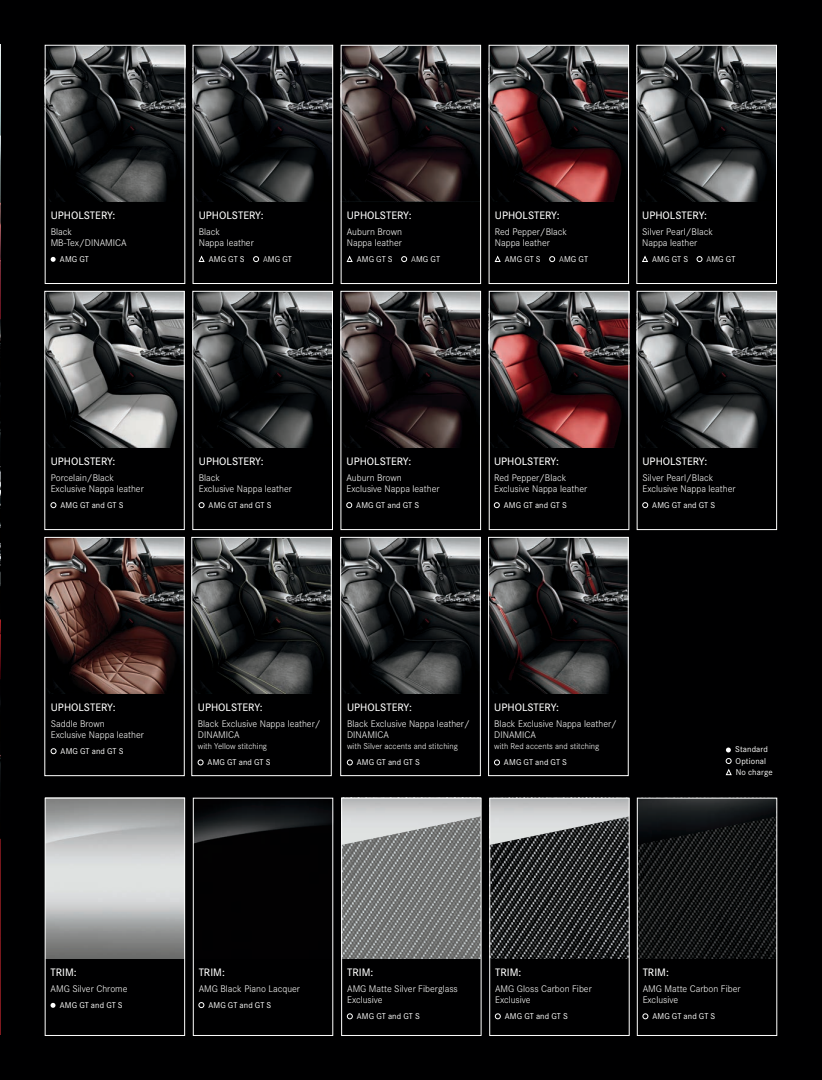
<style>
.page{position:relative;width:822px;height:1080px;background:#fff}
.page>*{position:absolute;margin:0;border:0;box-sizing:border-box;transform-origin:0 0}
.t1{font:500 11.25px "Corporate S Pro";color:#fff}
.t2{font:300 10px/11.2px "Corporate S Pro";color:#fff}
.t3{font:8.75px/11.2px "Corporate S";letter-spacing:.015em;color:#fff}
.t4{font:300 8.75px "Corporate S Pro";color:#fff}
.s1{font-family:"Corporate S Pro";font-weight:300}
</style>
<div class="page">
<div style="left:0;top:0;width:821px;height:1080px;background:#000001"></div>
<img style="left:0;top:44px;width:1px;height:990px">
<img style="left:490px;top:539px;width:136px;height:154px">
<img style="left:342px;top:539px;width:136px;height:154px">
<img style="left:47px;top:47px;width:136px;height:154px">
<img style="left:342px;top:293px;width:136px;height:154px">
<img style="left:193px;top:539px;width:136px;height:154px">
<img style="left:47px;top:539px;width:135px;height:154px">
<img style="left:195px;top:800px;width:136px;height:158px">
<img style="left:638px;top:47px;width:136px;height:154px">
<img style="left:491px;top:293px;width:136px;height:154px">
<img style="left:343px;top:845px;width:136px;height:113px">
<img style="left:490px;top:47px;width:136px;height:154px">
<img style="left:638px;top:845px;width:136px;height:113px">
<img style="left:194px;top:293px;width:136px;height:154px">
<img style="left:47px;top:291px;width:138px;height:156px">
<img style="left:343px;top:47px;width:135px;height:158px">
<img style="left:638px;top:293px;width:136px;height:154px">
<img style="left:47px;top:800px;width:136px;height:158px">
<img style="left:195px;top:47px;width:136px;height:154px">
<img style="left:491px;top:845px;width:136px;height:113px">
<img style="left:343px;top:800px;width:136px;height:45px">
<img style="left:491px;top:800px;width:136px;height:45px">
<img style="left:638px;top:800px;width:136px;height:45px">
<svg style="left:494px;top:760px;width:5px;height:5px"></svg>
<svg style="left:347px;top:760px;width:5px;height:5px"></svg>
<svg style="left:198px;top:760px;width:5px;height:5px"></svg>
<svg style="left:494px;top:502px;width:5px;height:6px"></svg>
<svg style="left:51px;top:748px;width:5px;height:6px"></svg>
<svg style="left:346px;top:502px;width:6px;height:6px"></svg>
<svg style="left:51px;top:502px;width:5px;height:6px"></svg>
<svg style="left:199px;top:502px;width:5px;height:6px"></svg>
<svg style="left:642px;top:502px;width:5px;height:6px"></svg>
<svg style="left:641px;top:256px;width:7px;height:6px"></svg>
<svg style="left:696px;top:256px;width:6px;height:6px"></svg>
<svg style="left:494px;top:256px;width:7px;height:6px"></svg>
<svg style="left:549px;top:256px;width:5px;height:6px"></svg>
<svg style="left:346px;top:256px;width:7px;height:6px"></svg>
<svg style="left:401px;top:256px;width:6px;height:6px"></svg>
<svg style="left:50px;top:1003px;width:5px;height:5px"></svg>
<svg style="left:198px;top:256px;width:7px;height:6px"></svg>
<svg style="left:253px;top:256px;width:6px;height:6px"></svg>
<svg style="left:642px;top:1014px;width:6px;height:5px"></svg>
<svg style="left:198px;top:1002px;width:6px;height:6px"></svg>
<svg style="left:51px;top:257px;width:5px;height:5px"></svg>
<svg style="left:347px;top:1014px;width:5px;height:5px"></svg>
<svg style="left:495px;top:1014px;width:5px;height:5px"></svg>
<svg style="left:725px;top:748px;width:5px;height:4px"></svg>
<svg style="left:725px;top:758px;width:6px;height:17px"></svg>
<div style="left:45px;top:45px;width:140px;height:239px;border:1px solid #fff"></div>
<div style="left:193px;top:45px;width:140px;height:239px;border:1px solid #fff"></div>
<div style="left:488px;top:45px;width:140px;height:239px;border:1px solid #fff"></div>
<div style="left:341px;top:45px;width:139px;height:239px;border:1px solid #fff"></div>
<div style="left:636px;top:45px;width:140px;height:239px;border:1px solid #fff"></div>
<div style="left:192px;top:291px;width:140px;height:239px;border:1px solid #fff"></div>
<div style="left:636px;top:291px;width:140px;height:239px;border:1px solid #fff"></div>
<div style="left:45px;top:291px;width:139px;height:239px;border:1px solid #fff"></div>
<div style="left:340px;top:291px;width:140px;height:239px;border:1px solid #fff"></div>
<div style="left:489px;top:291px;width:140px;height:239px;border:1px solid #fff"></div>
<div style="left:191px;top:537px;width:140px;height:239px;border:1px solid #fff"></div>
<div style="left:45px;top:537px;width:139px;height:239px;border:1px solid #fff"></div>
<div style="left:340px;top:537px;width:140px;height:239px;border:1px solid #fff"></div>
<div style="left:488px;top:537px;width:140px;height:239px;border:1px solid #fff"></div>
<div style="left:45px;top:798px;width:140px;height:238px;border:1px solid #fff"></div>
<div style="left:193px;top:798px;width:140px;height:238px;border:1px solid #fff"></div>
<div style="left:489px;top:798px;width:140px;height:238px;border:1px solid #fff"></div>
<div style="left:341px;top:798px;width:140px;height:238px;border:1px solid #fff"></div>
<div style="left:636px;top:798px;width:140px;height:238px;border:1px solid #fff"></div>
<p class="t1" style="left:51px;top:207px;width:66px">UPHOLSTERY:</p>
<p class="t2" style="left:51px;top:225px;width:77px">Black<br>MB-Tex/DINAMICA</p>
<p class="t3" style="left:60px;top:253px;width:31px">AMG GT</p>
<p class="t1" style="left:199px;top:207px;width:66px">UPHOLSTERY:</p>
<p class="t2" style="left:199px;top:225px;width:57px">Black<br>Nappa leather</p>
<p class="t3" style="left:209px;top:253px;width:37px">AMG GT S</p>
<p class="t3" style="left:263px;top:253px;width:30px"><span class="s1">A</span>MG GT</p>
<p class="t1" style="left:347px;top:207px;width:66px">UPHOLSTERY:</p>
<p class="t2" style="left:347px;top:225px;width:57px">Auburn Brown<br>Nappa leather</p>
<p class="t3" style="left:356px;top:253px;width:37px">AMG GT S</p>
<p class="t3" style="left:411px;top:253px;width:30px"><span class="s1">A</span>MG GT</p>
<p class="t1" style="left:494px;top:207px;width:66px">UPHOLSTERY:</p>
<p class="t2" style="left:494px;top:225px;width:74px">Red Pepper/Black<br>Nappa leather</p>
<p class="t3" style="left:504px;top:253px;width:37px">AMG GT S</p>
<p class="t3" style="left:559px;top:253px;width:30px"><span class="s1">A</span>MG GT</p>
<p class="t1" style="left:642px;top:207px;width:66px">UPHOLSTERY:</p>
<p class="t2" style="left:642px;top:225px;width:72px">Silver Pearl/Black<br>Nappa leather</p>
<p class="t3" style="left:652px;top:253px;width:37px">AMG GT S</p>
<p class="t3" style="left:706px;top:253px;width:30px"><span class="s1">A</span>MG GT</p>
<p class="t1" style="left:51px;top:453px;width:66px">UPHOLSTERY:</p>
<p class="t2" style="left:51px;top:471px;width:95px">Porcelain/Black<br>Exclusive Nappa leather</p>
<p class="t3" style="left:60px;top:499px;width:64px">AMG GT and GT S</p>
<p class="t1" style="left:199px;top:453px;width:66px">UPHOLSTERY:</p>
<p class="t2" style="left:199px;top:471px;width:95px">Black<br>Exclusive Nappa leather</p>
<p class="t3" style="left:208px;top:499px;width:64px">AMG GT and GT S</p>
<p class="t1" style="left:346px;top:453px;width:66px">UPHOLSTERY:</p>
<p class="t2" style="left:346px;top:471px;width:95px">Auburn Brown<br>Exclusive Nappa leather</p>
<p class="t3" style="left:356px;top:499px;width:64px">AMG GT and GT S</p>
<p class="t1" style="left:494px;top:453px;width:66px">UPHOLSTERY:</p>
<p class="t2" style="left:494px;top:471px;width:95px">Red Pepper/Black<br>Exclusive Nappa leather</p>
<p class="t3" style="left:503px;top:499px;width:64px">AMG GT and GT S</p>
<p class="t1" style="left:642px;top:453px;width:66px">UPHOLSTERY:</p>
<p class="t2" style="left:642px;top:471px;width:95px">Silver Pearl/Black<br>Exclusive Nappa leather</p>
<p class="t3" style="left:652px;top:499px;width:64px">AMG GT and GT S</p>
<p class="t1" style="left:51px;top:699px;width:66px">UPHOLSTERY:</p>
<p class="t2" style="left:51px;top:717px;width:95px">Saddle Brown<br>Exclusive Nappa leather</p>
<p class="t3" style="left:61px;top:745px;width:64px">AMG GT and GT S</p>
<p class="t1" style="left:198px;top:699px;width:66px">UPHOLSTERY:</p>
<p class="t2" style="left:198px;top:717px;width:124px">Black Exclusive Nappa leather/<br>DINAMICA</p>
<p class="t4" style="left:198px;top:740px;width:71px">with Yellow stitching</p>
<p class="t3" style="left:207px;top:757px;width:64px">AMG GT and GT S</p>
<p class="t1" style="left:347px;top:699px;width:66px">UPHOLSTERY:</p>
<p class="t2" style="left:347px;top:717px;width:124px">Black Exclusive Nappa leather/<br>DINAMICA</p>
<p class="t4" style="left:347px;top:740px;width:112px">with Silver accents and stitching</p>
<p class="t3" style="left:357px;top:757px;width:64px">AMG GT and GT S</p>
<p class="t1" style="left:494px;top:699px;width:66px">UPHOLSTERY:</p>
<p class="t2" style="left:494px;top:717px;width:124px">Black Exclusive Nappa leather/<br>DINAMICA</p>
<p class="t4" style="left:494px;top:740px;width:106px">with Red accents and stitching</p>
<p class="t3" style="left:504px;top:757px;width:64px">AMG GT and GT S</p>
<p class="t3" style="left:735px;top:744px;width:39px">Standard<br>Optional<br>No charge</p>
<p class="t1" style="left:50px;top:964px;width:28px">TRIM:</p>
<p class="t2" style="left:50px;top:983px;width:78px">AMG Silver Chrome</p>
<p class="t3" style="left:60px;top:999px;width:64px">AMG GT and GT S</p>
<p class="t1" style="left:198px;top:964px;width:28px">TRIM:</p>
<p class="t2" style="left:198px;top:983px;width:103px">AMG Black Piano Lacquer</p>
<p class="t3" style="left:208px;top:999px;width:64px">AMG GT and GT S</p>
<p class="t1" style="left:347px;top:964px;width:28px">TRIM:</p>
<p class="t2" style="left:347px;top:983px;width:112px">AMG Matte Silver Fiberglass<br>Exclusive</p>
<p class="t3" style="left:357px;top:1011px;width:64px">AMG GT and GT S</p>
<p class="t1" style="left:495px;top:964px;width:28px">TRIM:</p>
<p class="t2" style="left:495px;top:983px;width:98px">AMG Gloss Carbon Fiber<br>Exclusive</p>
<p class="t3" style="left:504px;top:1011px;width:64px">AMG GT and GT S</p>
<p class="t1" style="left:642px;top:964px;width:28px">TRIM:</p>
<p class="t2" style="left:642px;top:983px;width:99px">AMG Matte Carbon Fiber<br>Exclusive</p>
<p class="t3" style="left:652px;top:1011px;width:64px">AMG GT and GT S</p>
</div>
